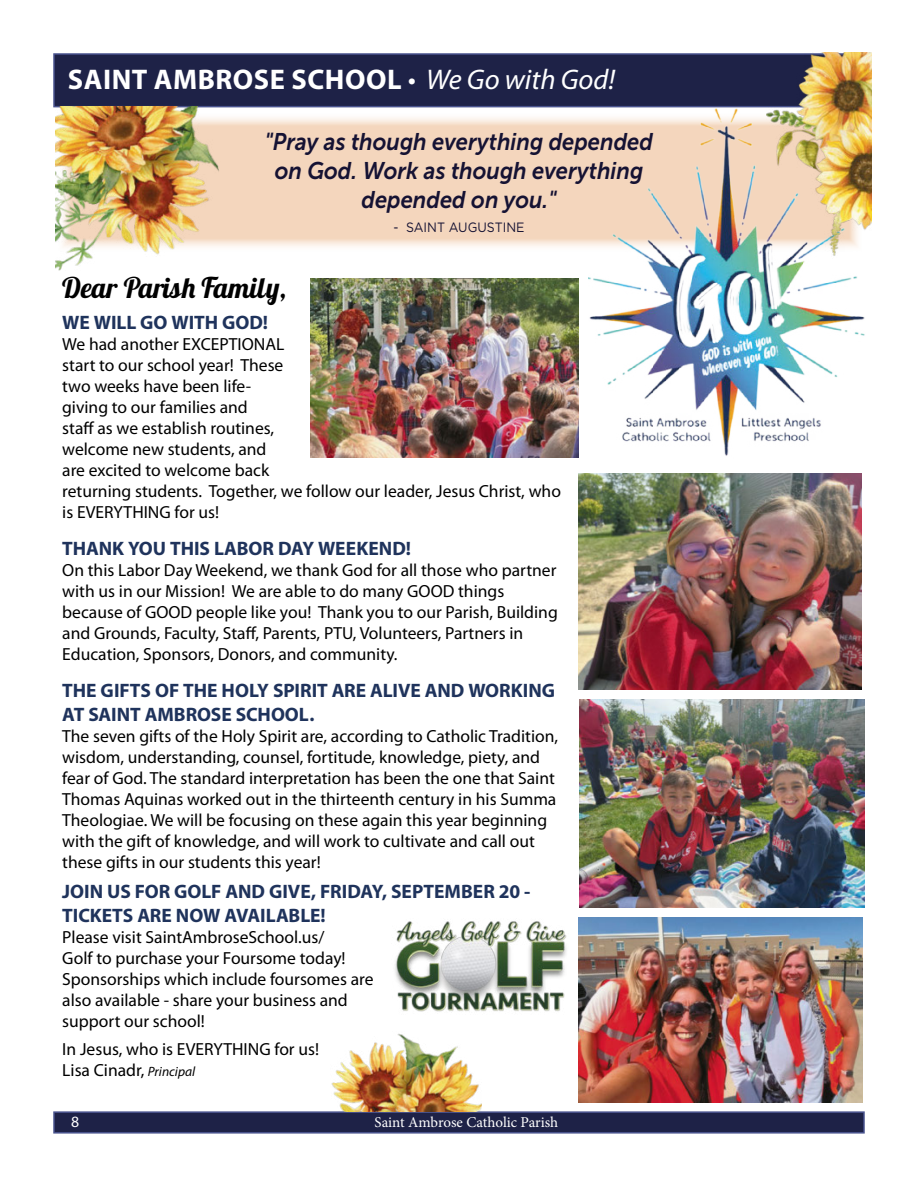
<style>
.page{position:relative;width:918px;height:1188px;background:#fff}
.page>*{position:absolute;margin:0;border:0;box-sizing:border-box;transform-origin:0 0}
.t1{font:700 28.5px "Myriad Pro";letter-spacing:.02em;color:#fff}
.t2{font:28.5px "Lobster 1.4";color:#000}
.t3{font:italic 24px/28.8px "Museo Sans 700";color:#151233;text-align:center;scale:.92 1}
.t4{font:700 19.5px/23.4px "Myriad Pro";color:#1f335c}
.t5{font:17.55px/21px "Myriad Pro";color:#000}
.t6{font:15.75px "Myriad Pro";color:#fff}
.t7{font:15px "Minion Pro";letter-spacing:-.005em;color:#fff}
.t8{font:13.5px "Gotham";color:#151233;scale:.92 1}
.s1{font-weight:400;font-style:italic}
.s2{font-style:italic;font-size:13.5px}
</style>
<div class="page">
<div style="left:53px;top:1111px;width:812px;height:23px;background:#1e2247;border:2px solid #49538e"></div>
<div style="left:53px;top:53px;width:812px;height:54px;background:#1e2247;border:2px solid #49538e"></div>
<svg style="left:250px;top:117px;width:338px;height:130px;background:#f4d8c1"></svg>
<img style="left:588px;top:104px;width:277px;height:352px">
<img style="left:767px;top:53px;width:104px;height:205px">
<img style="left:56px;top:106px;width:194px;height:165px">
<img style="left:395px;top:921px;width:172px;height:91px">
<img style="left:579px;top:918px;width:283px;height:184px">
<img style="left:579px;top:700px;width:285px;height:208px">
<img style="left:579px;top:474px;width:283px;height:216px">
<img style="left:331px;top:1033px;width:151px;height:78px">
<img style="left:311px;top:279px;width:268px;height:179px">
<h1 class="t1" style="left:68px;top:61px;width:549px">SAINT AMBROSE SCHOOL <span class="s1">• We Go with God!</span></h1>
<h2 class="t3" style="left:265px;top:127px;width:423px">"Pray as though everything depended on God. Work as though everything depended on you."</h2>
<p class="t8" style="left:394px;top:218px;width:144px">- SAINT AUGUSTINE</p>
<h1 class="t2" style="left:62px;top:270px;width:226px">Dear Parish Family,</h1>
<p class="t4" style="left:62px;top:310px;width:207px">WE WILL GO WITH GOD!</p>
<p class="t5" style="left:62px;top:333px;width:500px">We had another EXCEPTIONAL<br>start to our school year! These<br>two weeks have been life-<br>giving to our families and<br>staff as we establish routines,<br>welcome new students, and<br>are excited to welcome back<br>returning students. Together, we follow our leader, Jesus Christ, who is EVERYTHING for us!</p>
<p class="t4" style="left:62px;top:536px;width:350px">THANK YOU THIS LABOR DAY WEEKEND!</p>
<p class="t5" style="left:62px;top:559px;width:497px">On this Labor Day Weekend, we thank God for all those who partner with us in our Mission! We are able to do many GOOD things because of GOOD people like you! Thank you to our Parish, Building and Grounds, Faculty, Staff, Parents, PTU, Volunteers, Partners in Education, Sponsors, Donors, and community.</p>
<p class="t4" style="left:62px;top:678px;width:494px">THE GIFTS OF THE HOLY SPIRIT ARE ALIVE AND WORKING<br>AT SAINT AMBROSE SCHOOL.</p>
<p class="t5" style="left:62px;top:725px;width:497px">The seven gifts of the Holy Spirit are, according to Catholic Tradition, wisdom, understanding, counsel, fortitude, knowledge, piety, and fear of God. The standard interpretation has been the one that Saint Thomas Aquinas worked out in the thirteenth century in his Summa Theologiae. We will be focusing on these again this year beginning with the gift of knowledge, and will work to cultivate and call out these gifts in our students this year!</p>
<p class="t4" style="left:62px;top:879px;width:470px">JOIN US FOR GOLF AND GIVE, FRIDAY, SEPTEMBER 20 -<br>TICKETS ARE NOW AVAILABLE!</p>
<p class="t5" style="left:62px;top:926px;width:313px">Please visit SaintAmbroseSchool.us/<br>Golf to purchase your Foursome today!<br>Sponsorships which include foursomes are also available - share your business and support our school!</p>
<p class="t5" style="left:62px;top:1038px;width:258px">In Jesus, who is EVERYTHING for us!<br>Lisa Cinadr, <span class="s2">Principal</span></p>
<p class="t6" style="left:71px;top:1112px;width:10px">8</p>
<p class="t7" style="left:375px;top:1112px;width:185px">Saint Ambrose Catholic Parish</p>
</div>
